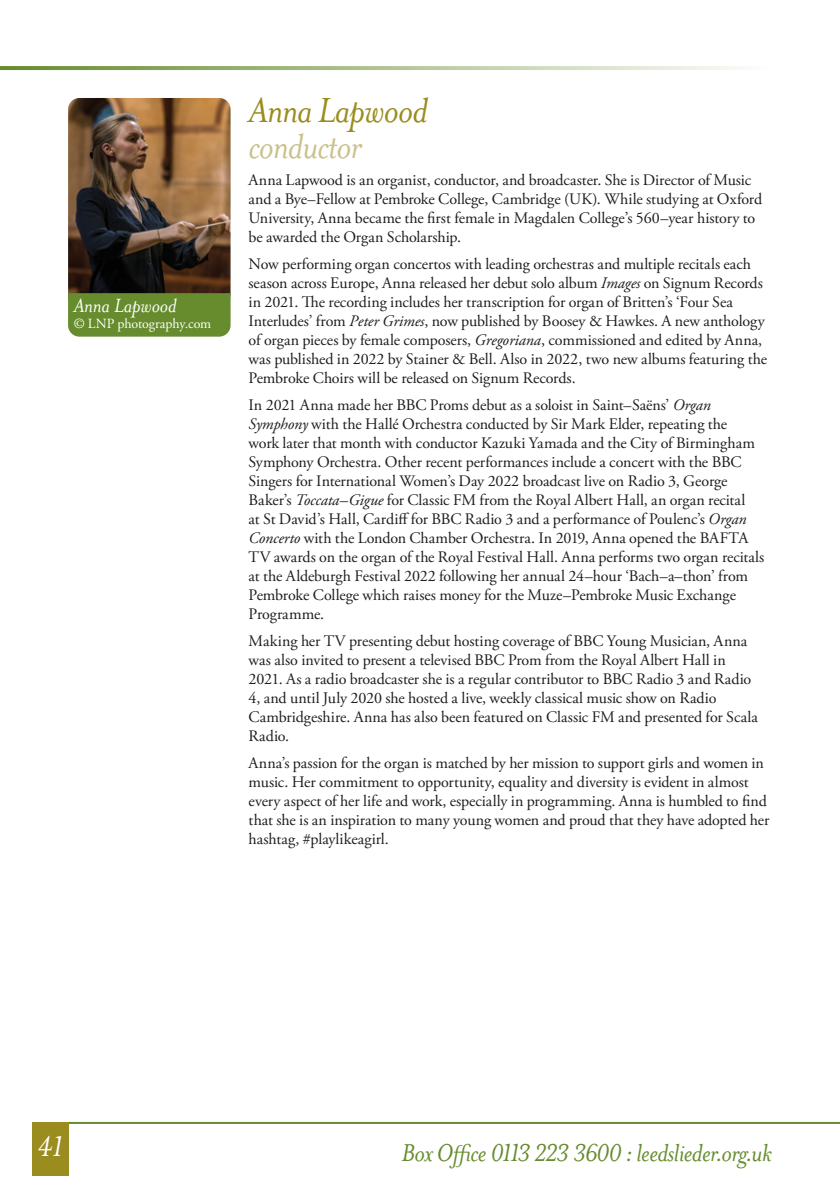
<style>
.page{position:relative;width:840px;height:1191px;background:#fff}
.page>*{position:absolute;margin:0;border:0;box-sizing:border-box;transform-origin:0 0}
._2022_SUB{font:italic 40px "Mrs Eaves OT";letter-spacing:-.02em;color:#9a8c1e}
._2022_SUB-2{font:italic 40px "Mrs Eaves OT";letter-spacing:-.025em;color:#cbc18c}
.t1{font:italic 32.4px "Mrs Eaves OT";color:#fff}
.t2{font:italic 28px "Mrs Eaves OT";letter-spacing:-.025em;color:#668c2d}
._2022_NAME_TAB_TOP{font:italic 22px "Mrs Eaves OT";letter-spacing:-.005em;color:#fff}
._2022_BODY{font:16px/19px "Adobe Garamond Pro";letter-spacing:-.005em;color:#1d1d1b}
._2022_NAME_TAB_BTM{font:14px "Adobe Garamond Pro";letter-spacing:-.01em;color:#fff}
.s1{font-style:italic}
</style>
<div class="page">
<hr style="left:68px;top:1122px;width:771px;height:2px;background:#668c2d">
<svg style="left:0;top:66px;width:739px;height:4px;background:#afc291"></svg>
<div style="left:32px;top:1122px;width:36px;height:53px;background:#9a8c1e"></div>
<img style="left:68px;top:98px;width:162px;height:195px">
<div style="left:68px;top:293px;width:162px;height:43px;background:#668c2d"></div>
<p class="_2022_NAME_TAB_TOP" style="left:74px;top:294px;width:104px">Anna Lapwood</p>
<p class="_2022_NAME_TAB_BTM" style="left:74px;top:315px;width:139px">© LNP photography.com</p>
<p class="_2022_SUB" style="left:248px;top:88px;width:180px">Anna Lapwood</p>
<p class="_2022_SUB-2" style="left:248px;top:124px;width:115px">conductor</p>
<p class="_2022_BODY" style="left:248px;top:171px;width:515px">Anna Lapwood is an organist, conductor, and broadcaster. She is Director of Music and a Bye–Fellow at Pembroke College, Cambridge (UK). While studying at Oxford University, Anna became the first female in Magdalen College’s 560–year history to be awarded the Organ Scholarship.</p>
<p class="_2022_BODY" style="left:248px;top:255px;width:520px">Now performing organ concertos with leading orchestras and multiple recitals each season across Europe, Anna released her debut solo album <span class="s1">Images</span> on Signum Records in 2021. The recording includes her transcription for organ of Britten’s ‘Four Sea Interludes’ from <span class="s1">Peter Grimes</span>, now published by Boosey &amp; Hawkes. A new anthology of organ pieces by female composers, <span class="s1">Gregoriana</span>, commissioned and edited by Anna, was published in 2022 by Stainer &amp; Bell. Also in 2022, two new albums featuring the Pembroke Choirs will be released on Signum Records.</p>
<p class="_2022_BODY" style="left:248px;top:396px;width:517px">In 2021 Anna made her BBC Proms debut as a soloist in Saint–Saëns’ <span class="s1">Organ Symphony</span> with the Hallé Orchestra conducted by Sir Mark Elder, repeating the<br>work later that month with conductor Kazuki Yamada and the City of Birmingham Symphony Orchestra. Other recent performances include a concert with the BBC Singers for International Women’s Day 2022 broadcast live on Radio 3, George Baker’s <span class="s1">Toccata–Gigue</span> for Classic FM from the Royal Albert Hall, an organ recital<br>at St David’s Hall, Cardiff for BBC Radio 3 and a performance of Poulenc’s <span class="s1">Organ Concerto</span> with the London Chamber Orchestra. In 2019, Anna opened the BAFTA TV awards on the organ of the Royal Festival Hall. Anna performs two organ recitals at the Aldeburgh Festival 2022 following her annual 24–hour ‘Bach–a–thon’ from Pembroke College which raises money for the Muze–Pembroke Music Exchange Programme.</p>
<p class="_2022_BODY" style="left:248px;top:632px;width:510px">Making her TV presenting debut hosting coverage of BBC Young Musician, Anna was also invited to present a televised BBC Prom from the Royal Albert Hall in 2021. As a radio broadcaster she is a regular contributor to BBC Radio 3 and Radio 4, and until July 2020 she hosted a live, weekly classical music show on Radio Cambridgeshire. Anna has also been featured on Classic FM and presented for Scala Radio.</p>
<p class="_2022_BODY" style="left:248px;top:754px;width:522px">Anna’s passion for the organ is matched by her mission to support girls and women in music. Her commitment to opportunity, equality and diversity is evident in almost every aspect of her life and work, especially in programming. Anna is humbled to find that she is an inspiration to many young women and proud that they have adopted her hashtag, #playlikeagirl.</p>
<h2 class="t1" style="left:37px;top:1129px;width:28px">41</h2>
<h3 class="t2" style="left:401px;top:1137px;width:372px">Box Office 0113 223 3600 : leedslieder.org.uk</h3>
</div>
